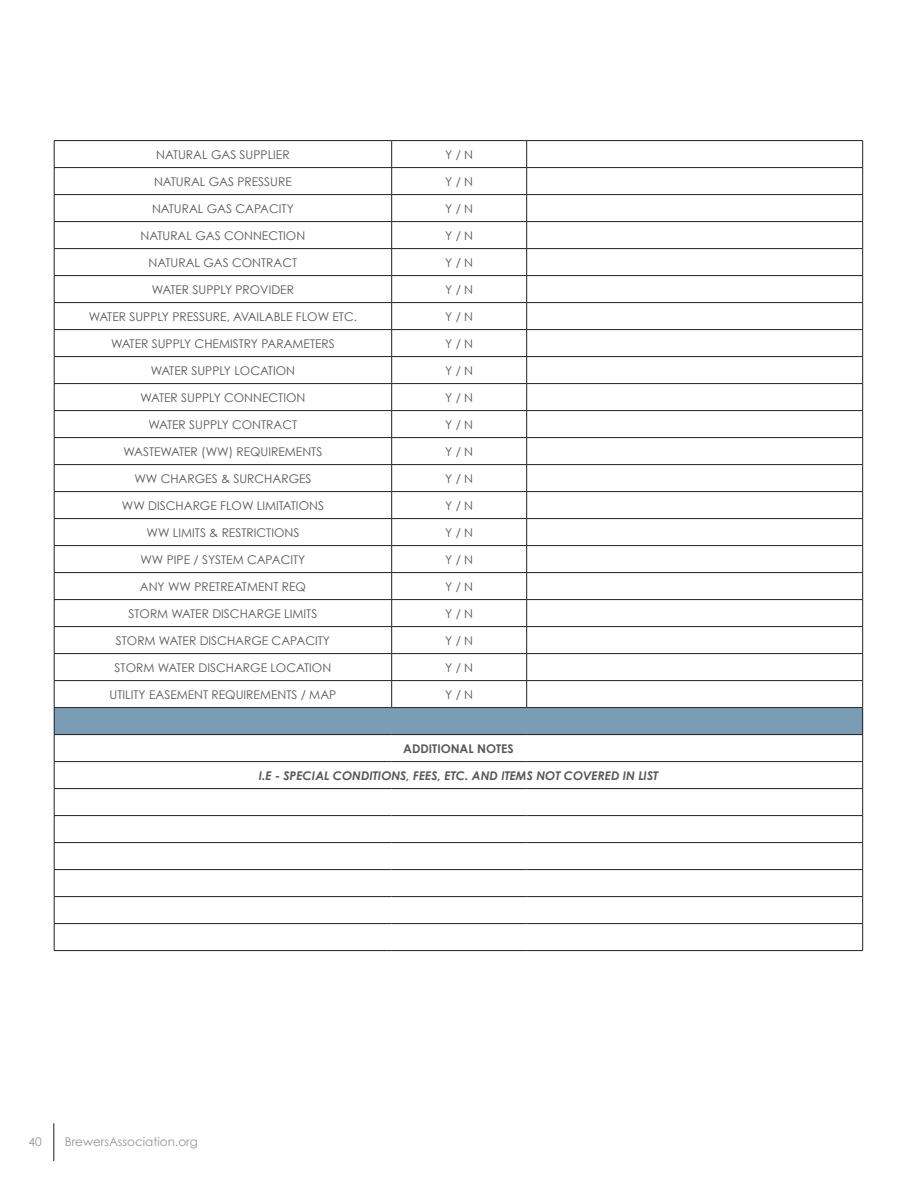
<style>
.page{position:relative;width:918px;height:1188px;background:#fff}
.page>*{position:absolute;margin:0;border:0;box-sizing:border-box;transform-origin:0 0}
.text{font:12px "Century Gothic";color:#57585a}
.text-2{font:italic 700 12px "Century Gothic";color:#57585a}
.t1{font:12px "Century Gothic";color:#939598}
.text-3{font:700 12px "Century Gothic";color:#57585a}
</style>
<div class="page">
<hr style="left:54px;top:1123px;width:1px;height:38px;background:#231f20">
<div style="left:54px;top:708px;width:809px;height:27px;background:#7a9db5"></div>
<hr style="left:54px;top:140px;width:338px;height:1px;background:#231f20">
<hr style="left:392px;top:140px;width:135px;height:1px;background:#231f20">
<hr style="left:527px;top:140px;width:336px;height:1px;background:#231f20">
<hr style="left:54px;top:167px;width:338px;height:1px;background:#231f20">
<hr style="left:392px;top:167px;width:135px;height:1px;background:#231f20">
<hr style="left:527px;top:167px;width:336px;height:1px;background:#231f20">
<hr style="left:54px;top:194px;width:338px;height:1px;background:#231f20">
<hr style="left:392px;top:194px;width:135px;height:1px;background:#231f20">
<hr style="left:527px;top:194px;width:336px;height:1px;background:#231f20">
<hr style="left:54px;top:221px;width:338px;height:1px;background:#231f20">
<hr style="left:392px;top:221px;width:135px;height:1px;background:#231f20">
<hr style="left:527px;top:221px;width:336px;height:1px;background:#231f20">
<hr style="left:54px;top:248px;width:338px;height:1px;background:#231f20">
<hr style="left:392px;top:248px;width:135px;height:1px;background:#231f20">
<hr style="left:527px;top:248px;width:336px;height:1px;background:#231f20">
<hr style="left:54px;top:275px;width:338px;height:1px;background:#231f20">
<hr style="left:392px;top:275px;width:135px;height:1px;background:#231f20">
<hr style="left:527px;top:275px;width:336px;height:1px;background:#231f20">
<hr style="left:54px;top:302px;width:338px;height:1px;background:#231f20">
<hr style="left:392px;top:302px;width:135px;height:1px;background:#231f20">
<hr style="left:527px;top:302px;width:336px;height:1px;background:#231f20">
<hr style="left:54px;top:329px;width:338px;height:1px;background:#231f20">
<hr style="left:392px;top:329px;width:135px;height:1px;background:#231f20">
<hr style="left:527px;top:329px;width:336px;height:1px;background:#231f20">
<hr style="left:54px;top:356px;width:338px;height:1px;background:#231f20">
<hr style="left:392px;top:356px;width:135px;height:1px;background:#231f20">
<hr style="left:527px;top:356px;width:336px;height:1px;background:#231f20">
<hr style="left:54px;top:383px;width:338px;height:1px;background:#231f20">
<hr style="left:392px;top:383px;width:135px;height:1px;background:#231f20">
<hr style="left:527px;top:383px;width:336px;height:1px;background:#231f20">
<hr style="left:54px;top:410px;width:338px;height:1px;background:#231f20">
<hr style="left:392px;top:410px;width:135px;height:1px;background:#231f20">
<hr style="left:527px;top:410px;width:336px;height:1px;background:#231f20">
<hr style="left:54px;top:437px;width:338px;height:1px;background:#231f20">
<hr style="left:392px;top:437px;width:135px;height:1px;background:#231f20">
<hr style="left:527px;top:437px;width:336px;height:1px;background:#231f20">
<hr style="left:54px;top:464px;width:338px;height:1px;background:#231f20">
<hr style="left:392px;top:464px;width:135px;height:1px;background:#231f20">
<hr style="left:527px;top:464px;width:336px;height:1px;background:#231f20">
<hr style="left:54px;top:491px;width:338px;height:1px;background:#231f20">
<hr style="left:392px;top:491px;width:135px;height:1px;background:#231f20">
<hr style="left:527px;top:491px;width:336px;height:1px;background:#231f20">
<hr style="left:54px;top:518px;width:338px;height:1px;background:#231f20">
<hr style="left:392px;top:518px;width:135px;height:1px;background:#231f20">
<hr style="left:527px;top:518px;width:336px;height:1px;background:#231f20">
<hr style="left:54px;top:545px;width:338px;height:1px;background:#231f20">
<hr style="left:392px;top:545px;width:135px;height:1px;background:#231f20">
<hr style="left:527px;top:545px;width:336px;height:1px;background:#231f20">
<hr style="left:54px;top:572px;width:338px;height:1px;background:#231f20">
<hr style="left:392px;top:572px;width:135px;height:1px;background:#231f20">
<hr style="left:527px;top:572px;width:336px;height:1px;background:#231f20">
<hr style="left:54px;top:599px;width:338px;height:1px;background:#231f20">
<hr style="left:392px;top:599px;width:135px;height:1px;background:#231f20">
<hr style="left:527px;top:599px;width:336px;height:1px;background:#231f20">
<hr style="left:54px;top:626px;width:338px;height:1px;background:#231f20">
<hr style="left:392px;top:626px;width:135px;height:1px;background:#231f20">
<hr style="left:527px;top:626px;width:336px;height:1px;background:#231f20">
<hr style="left:54px;top:653px;width:338px;height:1px;background:#231f20">
<hr style="left:392px;top:653px;width:135px;height:1px;background:#231f20">
<hr style="left:527px;top:653px;width:336px;height:1px;background:#231f20">
<hr style="left:54px;top:680px;width:338px;height:1px;background:#231f20">
<hr style="left:392px;top:680px;width:135px;height:1px;background:#231f20">
<svg style="left:391px;top:141px;width:1px;height:566px"></svg>
<hr style="left:527px;top:680px;width:336px;height:1px;background:#231f20">
<svg style="left:526px;top:141px;width:1px;height:566px"></svg>
<hr style="left:54px;top:761px;width:338px;height:1px;background:#231f20">
<hr style="left:392px;top:761px;width:135px;height:1px;background:#231f20">
<hr style="left:527px;top:761px;width:336px;height:1px;background:#231f20">
<hr style="left:54px;top:788px;width:338px;height:1px;background:#231f20">
<hr style="left:392px;top:788px;width:135px;height:1px;background:#231f20">
<hr style="left:527px;top:788px;width:336px;height:1px;background:#231f20">
<hr style="left:54px;top:815px;width:338px;height:1px;background:#231f20">
<hr style="left:392px;top:815px;width:135px;height:1px;background:#231f20">
<hr style="left:527px;top:815px;width:336px;height:1px;background:#231f20">
<hr style="left:54px;top:842px;width:338px;height:1px;background:#231f20">
<hr style="left:392px;top:842px;width:135px;height:1px;background:#231f20">
<hr style="left:527px;top:842px;width:336px;height:1px;background:#231f20">
<hr style="left:54px;top:869px;width:338px;height:1px;background:#231f20">
<hr style="left:392px;top:869px;width:135px;height:1px;background:#231f20">
<hr style="left:527px;top:869px;width:336px;height:1px;background:#231f20">
<hr style="left:54px;top:896px;width:338px;height:1px;background:#231f20">
<hr style="left:392px;top:896px;width:135px;height:1px;background:#231f20">
<hr style="left:527px;top:896px;width:336px;height:1px;background:#231f20">
<hr style="left:54px;top:923px;width:338px;height:1px;background:#231f20">
<hr style="left:392px;top:923px;width:135px;height:1px;background:#231f20">
<hr style="left:527px;top:923px;width:336px;height:1px;background:#231f20">
<hr style="left:54px;top:950px;width:338px;height:1px;background:#231f20">
<hr style="left:392px;top:950px;width:135px;height:1px;background:#231f20">
<hr style="left:527px;top:950px;width:336px;height:1px;background:#231f20">
<hr style="left:54px;top:707px;width:338px;height:1px;background:#231f20">
<svg style="left:54px;top:141px;width:1px;height:809px"></svg>
<hr style="left:392px;top:707px;width:135px;height:1px;background:#231f20">
<hr style="left:527px;top:707px;width:336px;height:1px;background:#231f20">
<svg style="left:862px;top:141px;width:1px;height:809px"></svg>
<hr style="left:54px;top:734px;width:338px;height:1px;background:#231f20">
<hr style="left:392px;top:734px;width:135px;height:1px;background:#231f20">
<hr style="left:527px;top:734px;width:336px;height:1px;background:#231f20">
<p class="text" style="left:156px;top:147px;width:135px">NATURAL GAS SUPPLIER</p>
<p class="text" style="left:445px;top:147px;width:29px">Y / N</p>
<p class="text" style="left:154px;top:174px;width:139px">NATURAL GAS PRESSURE</p>
<p class="text" style="left:445px;top:174px;width:29px">Y / N</p>
<p class="text" style="left:152px;top:201px;width:143px">NATURAL GAS CAPACITY</p>
<p class="text" style="left:445px;top:201px;width:29px">Y / N</p>
<p class="text" style="left:141px;top:228px;width:166px">NATURAL GAS CONNECTION</p>
<p class="text" style="left:445px;top:228px;width:29px">Y / N</p>
<p class="text" style="left:149px;top:255px;width:150px">NATURAL GAS CONTRACT</p>
<p class="text" style="left:445px;top:255px;width:29px">Y / N</p>
<p class="text" style="left:152px;top:282px;width:144px">WATER SUPPLY PROVIDER</p>
<p class="text" style="left:445px;top:282px;width:29px">Y / N</p>
<p class="text" style="left:89px;top:309px;width:270px">WATER SUPPLY PRESSURE, AVAILABLE FLOW ETC.</p>
<p class="text" style="left:445px;top:309px;width:29px">Y / N</p>
<p class="text" style="left:111px;top:336px;width:225px">WATER SUPPLY CHEMISTRY PARAMETERS</p>
<p class="text" style="left:445px;top:336px;width:29px">Y / N</p>
<p class="text" style="left:151px;top:363px;width:146px">WATER SUPPLY LOCATION</p>
<p class="text" style="left:445px;top:363px;width:29px">Y / N</p>
<p class="text" style="left:141px;top:390px;width:166px">WATER SUPPLY CONNECTION</p>
<p class="text" style="left:445px;top:390px;width:29px">Y / N</p>
<p class="text" style="left:149px;top:417px;width:150px">WATER SUPPLY CONTRACT</p>
<p class="text" style="left:445px;top:417px;width:29px">Y / N</p>
<p class="text" style="left:124px;top:444px;width:200px">WASTEWATER (WW) REQUIREMENTS</p>
<p class="text" style="left:445px;top:444px;width:29px">Y / N</p>
<p class="text" style="left:134px;top:471px;width:179px">WW CHARGES &amp; SURCHARGES</p>
<p class="text" style="left:445px;top:471px;width:29px">Y / N</p>
<p class="text" style="left:122px;top:498px;width:204px">WW DISCHARGE FLOW LIMITATIONS</p>
<p class="text" style="left:445px;top:498px;width:29px">Y / N</p>
<p class="text" style="left:147px;top:525px;width:154px">WW LIMITS &amp; RESTRICTIONS</p>
<p class="text" style="left:445px;top:525px;width:29px">Y / N</p>
<p class="text" style="left:140px;top:552px;width:166px">WW PIPE / SYSTEM CAPACITY</p>
<p class="text" style="left:445px;top:552px;width:29px">Y / N</p>
<p class="text" style="left:140px;top:579px;width:168px">ANY WW PRETREATMENT REQ</p>
<p class="text" style="left:445px;top:579px;width:29px">Y / N</p>
<p class="text" style="left:129px;top:606px;width:190px">STORM WATER DISCHARGE LIMITS</p>
<p class="text" style="left:445px;top:606px;width:29px">Y / N</p>
<p class="text" style="left:116px;top:633px;width:216px">STORM WATER DISCHARGE CAPACITY</p>
<p class="text" style="left:445px;top:633px;width:29px">Y / N</p>
<p class="text" style="left:115px;top:660px;width:218px">STORM WATER DISCHARGE LOCATION</p>
<p class="text" style="left:445px;top:660px;width:29px">Y / N</p>
<p class="text" style="left:110px;top:687px;width:228px">UTILITY EASEMENT REQUIREMENTS / MAP</p>
<p class="text" style="left:445px;top:687px;width:29px">Y / N</p>
<p class="text-3" style="left:403px;top:741px;width:112px">ADDITIONAL NOTES</p>
<p class="text-2" style="left:259px;top:768px;width:401px">I.E - SPECIAL CONDITIONS, FEES, ETC. AND ITEMS NOT COVERED IN LIST</p>
<p class="t1" style="left:28px;top:1134px;width:15px">40</p>
<p class="t1" style="left:65px;top:1134px;width:135px">BrewersAssociation.org</p>
</div>
